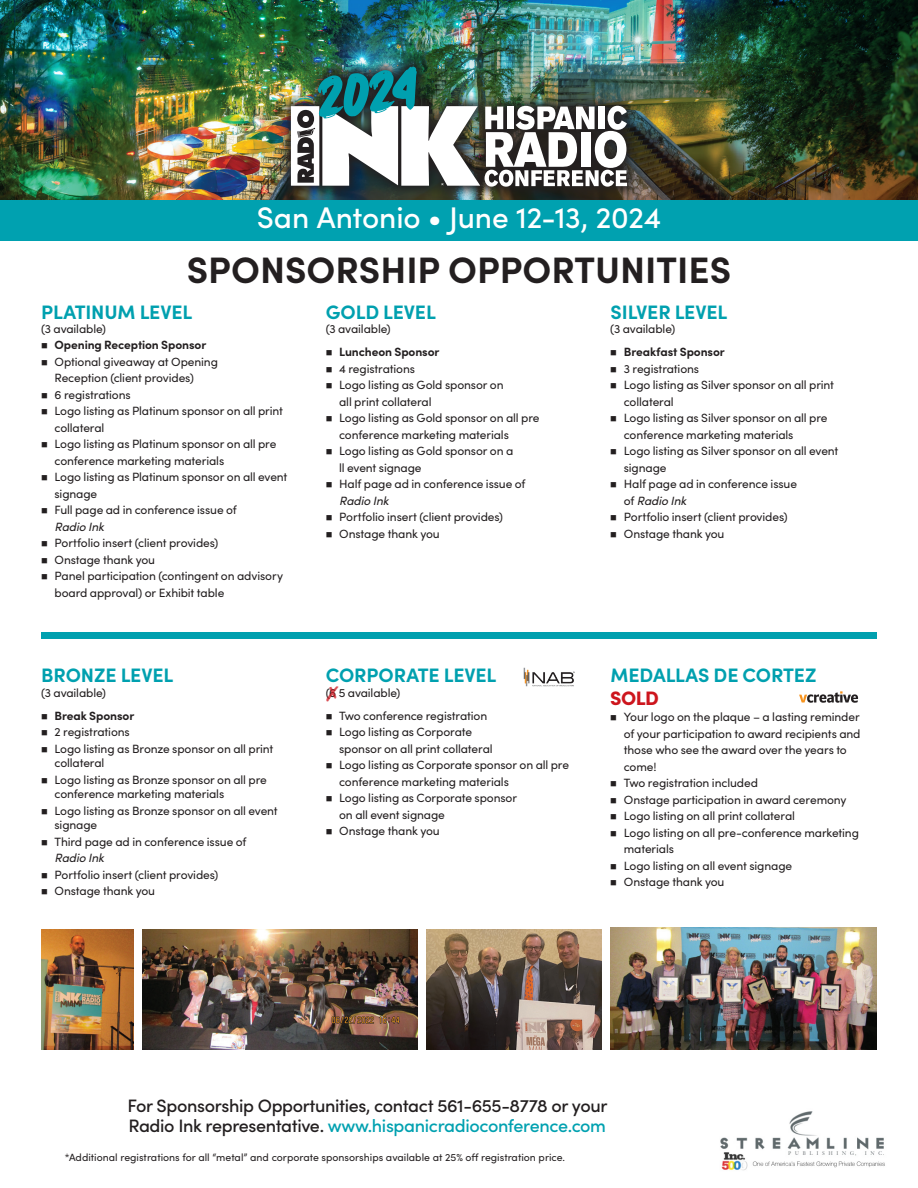
<style>
.page{position:relative;width:918px;height:1188px;background:#fff}
.page>*{position:absolute;margin:0;border:0;box-sizing:border-box;transform-origin:0 0}
.t1{font:700 36.9px "Sofia Pro";color:#231f20}
.t2{font:500 29.85px "Sofia Pro";letter-spacing:-.005em;color:#fff}
.t3{font:700 19.5px "Sofia Pro";letter-spacing:-.005em;color:#00a0af}
.t4{font:900 19.5px "Sofia Pro";color:#cd151d}
.t5{font:500 18px/19.5px "Sofia Pro";letter-spacing:-.02em;color:#231f20}
.t6{font:12px/16.5px "Sofia Pro";letter-spacing:-.01em;color:#231f20}
.t7{font:700 12px "Sofia Pro";letter-spacing:-.01em;color:#231f20}
.t8{font:10.5px "Sofia Pro";color:#231f20}
.s1{font-style:italic}
.s2{color:#00a1b0}
</style>
<div class="page">
<img style="left:720px;top:1111px;width:165px;height:60px">
<div style="left:41px;top:632px;width:836px;height:7px;background:#00a0af"></div>
<img style="left:142px;top:929px;width:275px;height:120px">
<img style="left:426px;top:929px;width:175px;height:120px">
<img style="left:41px;top:929px;width:93px;height:120px">
<img style="left:610px;top:928px;width:267px;height:121px">
<img style="left:0;top:0;width:918px;height:200px">
<div style="left:0;top:200px;width:918px;height:41px;background:#00a1b0"></div>
<img style="left:278px;top:54px;width:362px;height:145px">
<img style="left:291px;top:66px;width:336px;height:121px">
<svg style="left:799px;top:691px;width:59px;height:12px"></svg>
<img style="left:524px;top:668px;width:51px;height:19px">
<p class="t2" style="left:257px;top:196px;width:406px">San Antonio • June 12-13, 2024</p>
<p class="t1" style="left:187px;top:241px;width:546px">SPONSORSHIP OPPORTUNITIES</p>
<p class="t3" style="left:41px;top:297px;width:153px">PLATINUM LEVEL</p>
<p class="t6" style="left:41px;top:320px;width:67px">(3 available)</p>
<p class="t7" style="left:41px;top:336px;width:167px">■ Opening Reception Sponsor</p>
<p class="t6" style="left:55px;top:353px;width:165px;text-indent:-14px">■ Optional giveaway at Opening<br>Reception (client provides)</p>
<p class="t6" style="left:41px;top:386px;width:91px">■ 6 registrations</p>
<p class="t6" style="left:55px;top:402px;width:230px;text-indent:-14px">■ Logo listing as Platinum sponsor on all print collateral</p>
<p class="t6" style="left:55px;top:435px;width:223px;text-indent:-14px">■ Logo listing as Platinum sponsor on all pre conference marketing materials</p>
<p class="t6" style="left:55px;top:468px;width:234px;text-indent:-14px">■ Logo listing as Platinum sponsor on all event signage</p>
<p class="t6" style="left:55px;top:501px;width:184px;text-indent:-14px">■ Full page ad in conference issue of<br><span class="s1">Radio Ink</span></p>
<p class="t6" style="left:41px;top:534px;width:179px">■ Portfolio insert (client provides)</p>
<p class="t6" style="left:41px;top:551px;width:116px">■ Onstage thank you</p>
<p class="t6" style="left:55px;top:567px;width:230px;text-indent:-14px">■ Panel participation (contingent on advisory board approval) or Exhibit table</p>
<p class="t3" style="left:41px;top:660px;width:134px">BRONZE LEVEL</p>
<p class="t6" style="left:41px;top:683px;width:67px">(3 available)</p>
<p class="t7" style="left:41px;top:706px;width:95px">■ Break Sponsor</p>
<p class="t6" style="left:41px;top:723px;width:90px">■ 2 registrations</p>
<p class="t6" style="left:55px;top:741px;width:220px;line-height:14.4px;text-indent:-14px">■ Logo listing as Bronze sponsor on all print collateral</p>
<p class="t6" style="left:55px;top:772px;width:214px;line-height:14.4px;text-indent:-14px">■ Logo listing as Bronze sponsor on all pre conference marketing materials</p>
<p class="t6" style="left:55px;top:803px;width:225px;line-height:14.4px;text-indent:-14px">■ Logo listing as Bronze sponsor on all event signage</p>
<p class="t6" style="left:55px;top:832px;width:193px;text-indent:-14px">■ Third page ad in conference issue of<br><span class="s1">Radio Ink</span></p>
<p class="t6" style="left:41px;top:865px;width:179px">■ Portfolio insert (client provides)</p>
<p class="t6" style="left:41px;top:882px;width:116px">■ Onstage thank you</p>
<p class="t3" style="left:326px;top:297px;width:112px">GOLD LEVEL</p>
<p class="t6" style="left:326px;top:320px;width:67px">(3 available)</p>
<p class="t7" style="left:326px;top:343px;width:115px">■ Luncheon Sponsor</p>
<p class="t6" style="left:326px;top:360px;width:91px">■ 4 registrations</p>
<p class="t6" style="left:339px;top:376px;width:166px;text-indent:-14px">■ Logo listing as Gold sponsor on all print collateral</p>
<p class="t6" style="left:339px;top:409px;width:202px;text-indent:-14px">■ Logo listing as Gold sponsor on all pre conference marketing materials</p>
<p class="t6" style="left:339px;top:442px;width:176px;text-indent:-14px">■ Logo listing as Gold sponsor on a ll event signage</p>
<p class="t6" style="left:339px;top:475px;width:188px;text-indent:-14px">■ Half page ad in conference issue of<br><span class="s1">Radio Ink</span></p>
<p class="t6" style="left:326px;top:508px;width:179px">■ Portfolio insert (client provides)</p>
<p class="t6" style="left:326px;top:525px;width:116px">■ Onstage thank you</p>
<p class="t3" style="left:326px;top:660px;width:172px">CORPORATE LEVEL</p>
<p class="t6" style="left:326px;top:683px;width:76px">(6 5 available)</p>
<p class="t6" style="left:326px;top:707px;width:163px">■ Two conference registration</p>
<p class="t6" style="left:339px;top:723px;width:155px;text-indent:-14px">■ Logo listing as Corporate sponsor on all print collateral</p>
<p class="t6" style="left:339px;top:756px;width:232px;text-indent:-14px">■ Logo listing as Corporate sponsor on all pre conference marketing materials</p>
<p class="t6" style="left:339px;top:789px;width:179px;text-indent:-14px">■ Logo listing as Corporate sponsor on all event signage</p>
<p class="t6" style="left:326px;top:822px;width:116px">■ Onstage thank you</p>
<p class="t3" style="left:611px;top:297px;width:118px">SILVER LEVEL</p>
<p class="t6" style="left:610px;top:320px;width:67px">(3 available)</p>
<p class="t7" style="left:610px;top:343px;width:116px">■ Breakfast Sponsor</p>
<p class="t6" style="left:610px;top:360px;width:90px">■ 3 registrations</p>
<p class="t6" style="left:624px;top:376px;width:212px;text-indent:-14px">■ Logo listing as Silver sponsor on all print collateral</p>
<p class="t6" style="left:624px;top:409px;width:205px;text-indent:-14px">■ Logo listing as Silver sponsor on all pre conference marketing materials</p>
<p class="t6" style="left:624px;top:442px;width:216px;text-indent:-14px">■ Logo listing as Silver sponsor on all event signage</p>
<p class="t6" style="left:624px;top:475px;width:175px;text-indent:-14px">■ Half page ad in conference issue of <span class="s1">Radio Ink</span></p>
<p class="t6" style="left:610px;top:508px;width:179px">■ Portfolio insert (client provides)</p>
<p class="t6" style="left:610px;top:525px;width:116px">■ Onstage thank you</p>
<p class="t3" style="left:611px;top:660px;width:207px">MEDALLAS DE CORTEZ</p>
<p class="t4" style="left:610px;top:683px;width:50px">SOLD</p>
<p class="t6" style="left:624px;top:708px;width:238px;text-indent:-14px">■ Your logo on the plaque – a lasting reminder of your participation to award recipients and those who see the award over the years to come!</p>
<p class="t6" style="left:610px;top:774px;width:149px">■ Two registration included</p>
<p class="t6" style="left:610px;top:791px;width:238px">■ Onstage participation in award ceremony</p>
<p class="t6" style="left:610px;top:807px;width:186px">■ Logo listing on all print collateral</p>
<p class="t6" style="left:624px;top:824px;width:237px;text-indent:-14px">■ Logo listing on all pre-conference marketing materials</p>
<p class="t6" style="left:610px;top:857px;width:183px">■ Logo listing on all event signage</p>
<p class="t6" style="left:610px;top:873px;width:116px">■ Onstage thank you</p>
<p class="t5" style="left:128px;top:1095px;width:481px">For Sponsorship Opportunities, contact 561-655-8778 or your<br>Radio Ink representative. <span class="s2">www.hispanicradioconference.com</span></p>
<p class="t8" style="left:65px;top:1150px;width:502px">*Additional registrations for all “metal” and corporate sponsorships available at 25% off registration price.</p>
</div>
